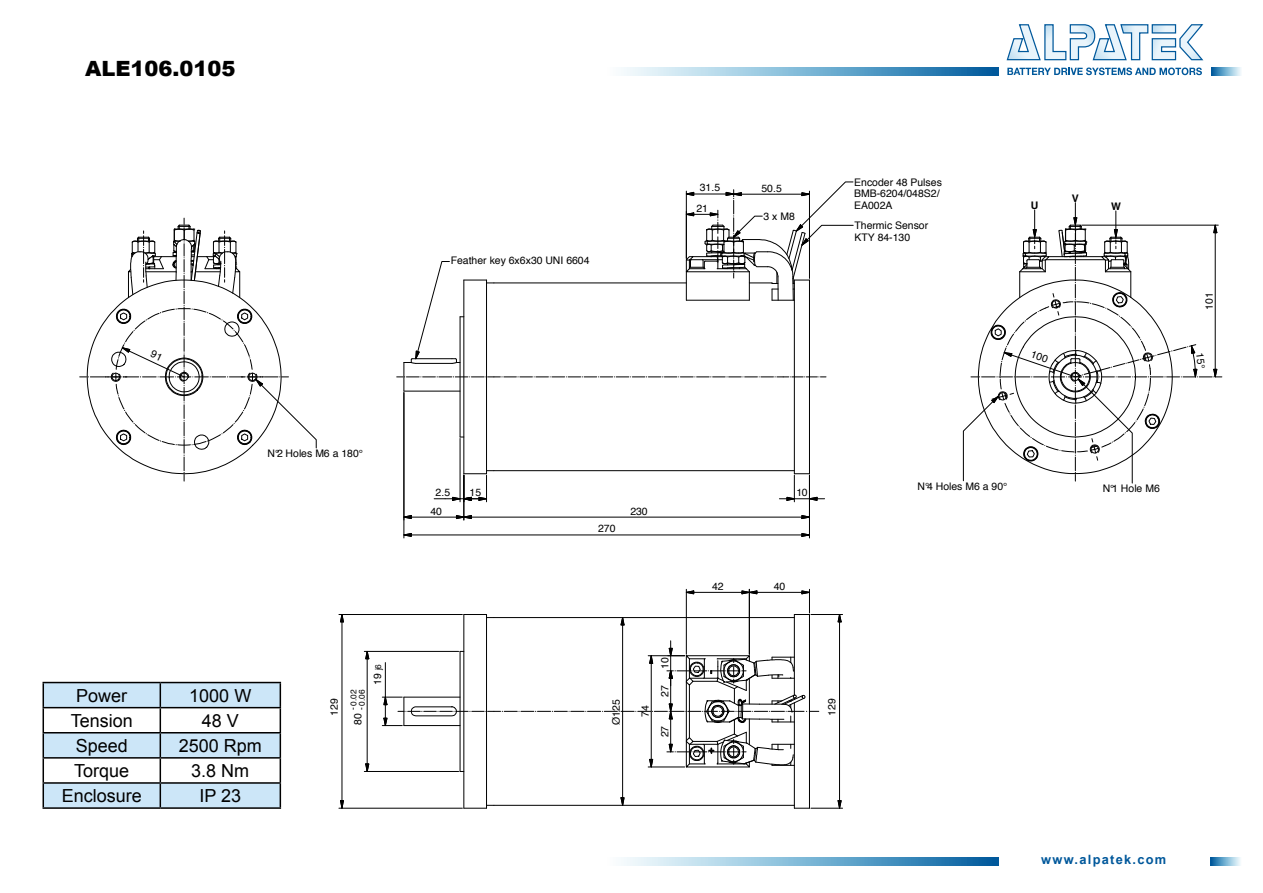
<style>
.page{position:relative;width:1263px;height:893px;background:#fff}
.page>*{position:absolute;margin:0;border:0;box-sizing:border-box;transform-origin:0 0}
.t1{font:900 21px "Arial";color:#000}
.t2{font:18px "Arial";color:#000}
.t3{font:700 12.9px "Arial";letter-spacing:.1em;color:#00589b}
.t4{font:10.5px/11.9px "Helvetica";letter-spacing:-.005em;color:#000}
.t5{font:700 10.5px "Helvetica";color:#000}
.t6{font:8.25px "Helvetica";color:#000}
.s1{font-size:8.25px}
</style>
<div class="page">
<svg style="left:1006px;top:24px;width:198px;height:37px"></svg>
<svg style="left:1007px;top:68px;width:195px;height:7px"></svg>
<svg style="left:623px;top:67px;width:376px;height:8px;background:#79b0d1"></svg>
<svg style="left:1211px;top:67px;width:30px;height:8px"></svg>
<svg style="left:623px;top:857px;width:376px;height:8px;background:#79b0d1"></svg>
<svg style="left:1211px;top:857px;width:30px;height:8px"></svg>
<svg style="left:43px;top:682px;width:238px;height:125px"></svg>
<hr style="left:43px;top:807px;width:117px;height:2px;background:#000">
<hr style="left:160px;top:807px;width:121px;height:2px;background:#000">
<hr style="left:494px;top:470px;width:300px;height:1px;background:#000">
<hr style="left:794px;top:280px;width:1px;height:194px;background:#000">
<hr style="left:809px;top:280px;width:1px;height:194px;background:#000">
<hr style="left:460px;top:317px;width:1px;height:120px;background:#000">
<hr style="left:463px;top:280px;width:1px;height:194px;background:#000">
<hr style="left:486px;top:280px;width:1px;height:194px;background:#000">
<hr style="left:404px;top:391px;width:56px;height:1px;background:#000">
<hr style="left:494px;top:617px;width:300px;height:1px;background:#000">
<hr style="left:494px;top:805px;width:300px;height:1px;background:#000">
<hr style="left:794px;top:703px;width:1px;height:105px;background:#000">
<hr style="left:794px;top:614px;width:1px;height:81px;background:#000">
<hr style="left:809px;top:614px;width:1px;height:194px;background:#000">
<svg style="left:794px;top:808px;width:15px;height:1px"></svg>
<hr style="left:463px;top:614px;width:1px;height:194px;background:#000">
<hr style="left:486px;top:614px;width:1px;height:194px;background:#000">
<svg style="left:464px;top:614px;width:30px;height:4px"></svg>
<svg style="left:464px;top:805px;width:30px;height:4px"></svg>
<svg style="left:403px;top:515px;width:9px;height:4px"></svg>
<hr style="left:411px;top:517px;width:45px;height:1px;background:#000">
<hr style="left:460px;top:438px;width:1px;height:64px;background:#000">
<svg style="left:456px;top:515px;width:16px;height:4px"></svg>
<svg style="left:801px;top:515px;width:8px;height:4px"></svg>
<hr style="left:471px;top:517px;width:331px;height:1px;background:#000">
<hr style="left:464px;top:475px;width:1px;height:45px;background:#000">
<svg style="left:403px;top:533px;width:9px;height:4px"></svg>
<svg style="left:801px;top:533px;width:8px;height:4px"></svg>
<hr style="left:411px;top:535px;width:391px;height:1px;background:#000">
<hr style="left:809px;top:475px;width:1px;height:63px;background:#000">
<hr style="left:404px;top:393px;width:1px;height:145px;background:#000">
<svg style="left:365px;top:650px;width:4px;height:9px"></svg>
<svg style="left:365px;top:763px;width:4px;height:8px"></svg>
<hr style="left:367px;top:659px;width:1px;height:105px;background:#000">
<hr style="left:364px;top:651px;width:95px;height:1px;background:#000">
<hr style="left:364px;top:771px;width:95px;height:1px;background:#000">
<svg style="left:340px;top:615px;width:4px;height:7px"></svg>
<svg style="left:340px;top:800px;width:4px;height:8px"></svg>
<hr style="left:342px;top:622px;width:1px;height:179px;background:#000">
<hr style="left:339px;top:614px;width:123px;height:1px;background:#000">
<hr style="left:339px;top:808px;width:123px;height:1px;background:#000">
<svg style="left:620px;top:797px;width:5px;height:9px"></svg>
<svg style="left:620px;top:617px;width:5px;height:9px"></svg>
<hr style="left:622px;top:625px;width:1px;height:173px;background:#000">
<svg style="left:685px;top:590px;width:9px;height:4px"></svg>
<hr style="left:694px;top:592px;width:48px;height:1px;background:#000">
<hr style="left:686px;top:589px;width:1px;height:65px;background:#000">
<svg style="left:741px;top:590px;width:16px;height:4px"></svg>
<hr style="left:757px;top:592px;width:45px;height:1px;background:#000">
<svg style="left:794px;top:589px;width:17px;height:26px"></svg>
<hr style="left:749px;top:589px;width:1px;height:65px;background:#000">
<svg style="left:397px;top:181px;width:457px;height:210px"></svg>
<hr style="left:741px;top:194px;width:61px;height:1px;background:#000">
<hr style="left:809px;top:191px;width:1px;height:87px;background:#000">
<svg style="left:382px;top:641px;width:437px;height:131px"></svg>
<hr style="left:651px;top:663px;width:1px;height:96px;background:#000">
<hr style="left:648px;top:655px;width:37px;height:1px;background:#000">
<hr style="left:648px;top:767px;width:37px;height:1px;background:#000">
<svg style="left:837px;top:800px;width:5px;height:8px"></svg>
<svg style="left:837px;top:615px;width:5px;height:7px"></svg>
<hr style="left:839px;top:622px;width:1px;height:179px;background:#000">
<hr style="left:811px;top:614px;width:31px;height:1px;background:#000">
<hr style="left:811px;top:808px;width:31px;height:1px;background:#000">
<svg style="left:779px;top:473px;width:45px;height:29px"></svg>
<svg style="left:434px;top:470px;width:60px;height:32px"></svg>
<svg style="left:963px;top:203px;width:259px;height:281px"></svg>
<svg style="left:80px;top:218px;width:237px;height:263px"></svg>
<h1 class="t1" style="left:85px;top:53px;width:152px">ALE106.0105</h1>
<p class="t4" style="left:451px;top:255px;width:140px">Feather key 6x6x30 UNI 6604</p>
<p class="t4" style="left:700px;top:182px;width:22px">31.5</p>
<p class="t4" style="left:696px;top:203px;width:13px">21</p>
<p class="t4" style="left:761px;top:183px;width:22px">50.5</p>
<p class="t4" style="left:763px;top:211px;width:33px">3 x M8</p>
<p class="t4" style="left:854px;top:176px;width:89px">Encoder 48 Pulses<br>BMB-6204/048S2/<br>EA002A</p>
<p class="t4" style="left:854px;top:220px;width:75px">Thermic Sensor<br>KTY 84-130</p>
<p class="t5" style="left:1031px;top:197px;width:9px">U</p>
<p class="t5" style="left:1072px;top:190px;width:8px">V</p>
<p class="t5" style="left:1111px;top:198px;width:11px">W</p>
<p class="t4" style="left:1203px;top:310px;width:19px;rotate:-90deg">101</p>
<p class="t4" style="left:267px;top:448px;width:97px">N°2 Holes M6 a 180°</p>
<p class="t4" style="left:436px;top:487px;width:16px">2.5</p>
<p class="t4" style="left:469px;top:487px;width:13px">15</p>
<p class="t4" style="left:796px;top:487px;width:13px">10</p>
<p class="t4" style="left:917px;top:480px;width:91px">N°4 Holes M6 a 90°</p>
<p class="t4" style="left:1103px;top:483px;width:59px">N°1 Hole M6</p>
<p class="t4" style="left:430px;top:505px;width:13px">40</p>
<p class="t4" style="left:630px;top:505px;width:19px">230</p>
<p class="t4" style="left:598px;top:523px;width:19px">270</p>
<p class="t4" style="left:712px;top:581px;width:13px">42</p>
<p class="t4" style="left:774px;top:581px;width:13px">40</p>
<p class="t4" style="left:372px;top:685px;width:22px;rotate:-90deg">19 <span class="s1">j6</span></p>
<p class="t4" style="left:659px;top:669px;width:13px;rotate:-90deg">10</p>
<h2 class="t2" style="left:76px;top:683px;width:53px">Power</h2>
<h2 class="t2" style="left:189px;top:683px;width:64px">1000 W</h2>
<h2 class="t2" style="left:71px;top:709px;width:64px">Tension</h2>
<h2 class="t2" style="left:202px;top:709px;width:39px">48 V</h2>
<h2 class="t2" style="left:76px;top:734px;width:54px">Speed</h2>
<h2 class="t2" style="left:179px;top:734px;width:85px">2500 Rpm</h2>
<h2 class="t2" style="left:74px;top:759px;width:57px">Torque</h2>
<h2 class="t2" style="left:191px;top:759px;width:60px">3.8 Nm</h2>
<h2 class="t2" style="left:62px;top:784px;width:82px">Enclosure</h2>
<h2 class="t2" style="left:199px;top:784px;width:43px">IP 23</h2>
<p class="t6" style="left:356px;top:725px;width:37px;rotate:-90deg"><sup>80</sup> - 0.06</p>
<p class="t6" style="left:347px;top:710px;width:22px;rotate:-90deg">- 0.02</p>
<p class="t4" style="left:329px;top:716px;width:19px;rotate:-90deg">129</p>
<p class="t4" style="left:611px;top:725px;width:27px;rotate:-90deg">Ø125</p>
<p class="t4" style="left:659px;top:697px;width:13px;rotate:-90deg">27</p>
<p class="t4" style="left:659px;top:737px;width:13px;rotate:-90deg">27</p>
<p class="t4" style="left:640px;top:717px;width:13px;rotate:-90deg">74</p>
<p class="t4" style="left:826px;top:716px;width:19px;rotate:-90deg">129</p>
<p class="t3" style="left:1041px;top:851px;width:127px">www.alpatek.com</p>
</div>
